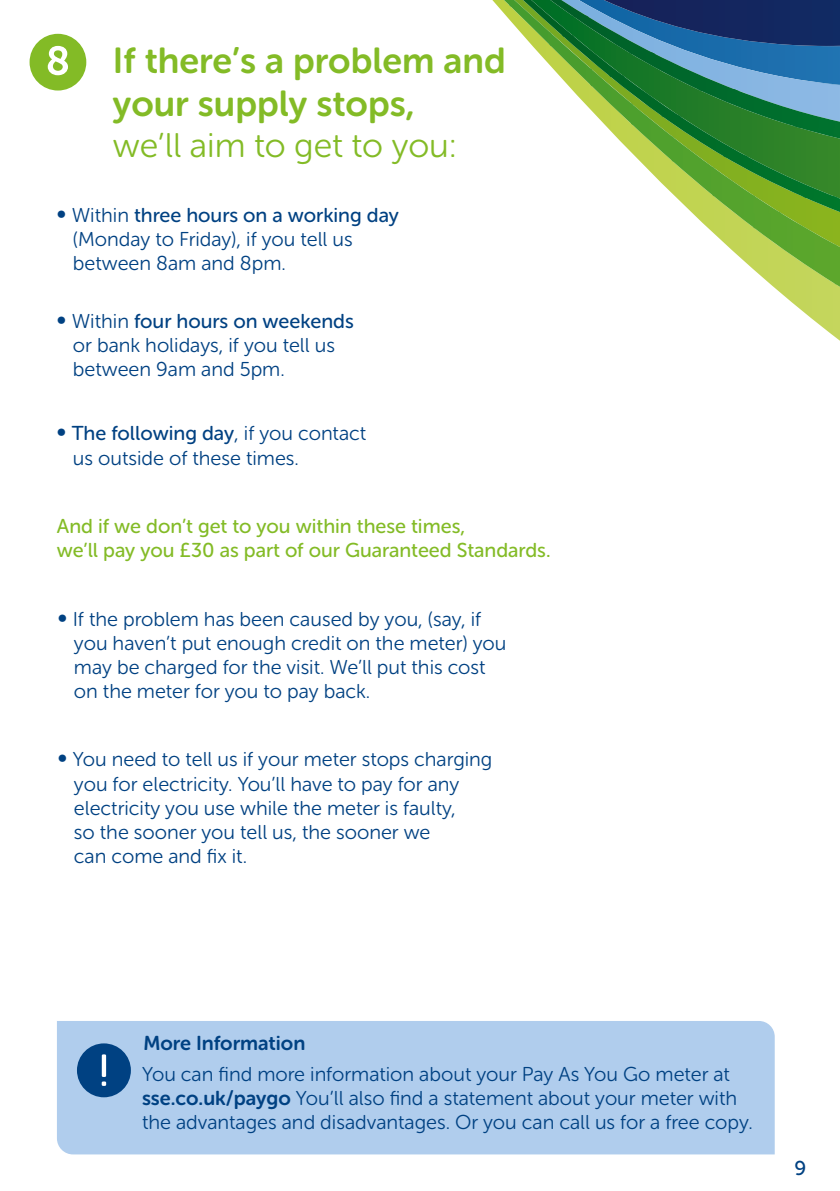
<style>
.page{position:relative;width:840px;height:1191px;background:#fff}
.page>*{position:absolute;margin:0;border:0;box-sizing:border-box;transform-origin:0 0}
.t1{font:36px/43.2px "Museo Sans Rounded 700";color:#83bb26}
.t2{font:34px "Museo Sans Rounded 300";color:#83bb26}
.t3{font:20px/24px "Museo Sans Rounded 300";color:#004182}
.t4{font:20px "Museo Sans Rounded 500";color:#004182}
.t5{font:20px/24px "Museo Sans Rounded 500";color:#83bb26}
.t6{font:20px "Museo Sans Rounded 700";color:#004182}
.s1{font-family:"Museo Sans Rounded 700";font-size:22px}
.s2{font-family:"Museo Sans Rounded 300"}
.s3{font-family:"Museo Sans Rounded 700"}
</style>
<div class="page">
<div style="left:57px;top:1021px;width:717px;height:133px;background:#b0cded"></div>
<div style="left:77px;top:1043px;width:54px;height:54px;background:#004182;border-radius:50%"></div>
<svg style="left:102px;top:1081px;width:4px;height:5px"></svg>
<hr style="left:102px;top:1054px;width:4px;height:23px;background:#fff">
<svg style="left:492px;top:0;width:347px;height:340px"></svg>
<svg style="left:514px;top:0;width:325px;height:247px"></svg>
<img style="left:801px;top:196px;width:38px;height:16px">
<img style="left:722px;top:156px;width:115px;height:42px">
<img style="left:673px;top:115px;width:75px;height:42px">
<img style="left:632px;top:75px;width:49px;height:42px">
<img style="left:591px;top:35px;width:33px;height:33px">
<img style="left:551px;top:0;width:23px;height:32px">
<img style="left:834px;top:254px;width:5px;height:33px">
<img style="left:752px;top:212px;width:83px;height:73px">
<svg style="left:834px;top:244px;width:5px;height:10px"></svg>
<img style="left:712px;top:167px;width:42px;height:61px">
<img style="left:752px;top:195px;width:29px;height:18px">
<img style="left:671px;top:136px;width:42px;height:60px">
<img style="left:630px;top:103px;width:43px;height:59px">
<img style="left:590px;top:68px;width:42px;height:57px">
<img style="left:549px;top:32px;width:42px;height:54px">
<img style="left:509px;top:0;width:42px;height:46px">
<svg style="left:503px;top:0;width:8px;height:7px"></svg>
<div style="left:30px;top:34px;width:56px;height:56px;background:#83bb26;border-radius:50%"></div>
<svg style="left:48px;top:46px;width:20px;height:29px"></svg>
<h1 class="t1" style="left:113px;top:39px;width:394px">If there’s a problem and your supply stops,</h1>
<h2 class="t2" style="left:113px;top:127px;width:345px">we’ll aim to get to you:</h2>
<p class="t4" style="left:57px;top:204px;width:343px"><span class="s1">•</span> <span class="s2">Within</span> three hours on a working day</p>
<p class="t3" style="left:73px;top:228px;width:281px">(Monday to Friday), if you tell us between 8am and 8pm.</p>
<p class="t4" style="left:57px;top:310px;width:298px"><span class="s1">•</span> <span class="s2">Within</span> four hours on weekends</p>
<p class="t3" style="left:73px;top:334px;width:263px">or bank holidays, if you tell us between 9am and 5pm.</p>
<p class="t4" style="left:57px;top:422px;width:310px"><span class="s1">•</span> The following day<span class="s2">, if you contact</span></p>
<p class="t3" style="left:73px;top:446px;width:227px">us outside of these times.</p>
<p class="t5" style="left:57px;top:514px;width:495px">And if we don’t get to you within these times,<br>we’ll pay you £30 as part of our Guaranteed Standards.</p>
<p class="t3" style="left:74px;top:608px;width:434px;text-indent:-16px"><span class="s1">•</span> If the problem has been caused by you, (say, if you haven’t put enough credit on the meter) you may be charged for the visit. We’ll put this cost on the meter for you to pay back.</p>
<p class="t3" style="left:74px;top:748px;width:420px;text-indent:-16px"><span class="s1">•</span> You need to tell us if your meter stops charging you for electricity. You’ll have to pay for any electricity you use while the meter is faulty,<br>so the sooner you tell us, the sooner we<br>can come and fix it.</p>
<p class="t6" style="left:143px;top:1031px;width:163px">More Information</p>
<p class="t3" style="left:142px;top:1062px;width:611px">You can find more information about your Pay As You Go meter at <span class="s3">sse.co.uk/paygo</span> You’ll also find a statement about your meter with the advantages and disadvantages. Or you can call us for a free copy.</p>
<p class="t4" style="left:794px;top:1157px;width:13px">9</p>
</div>
